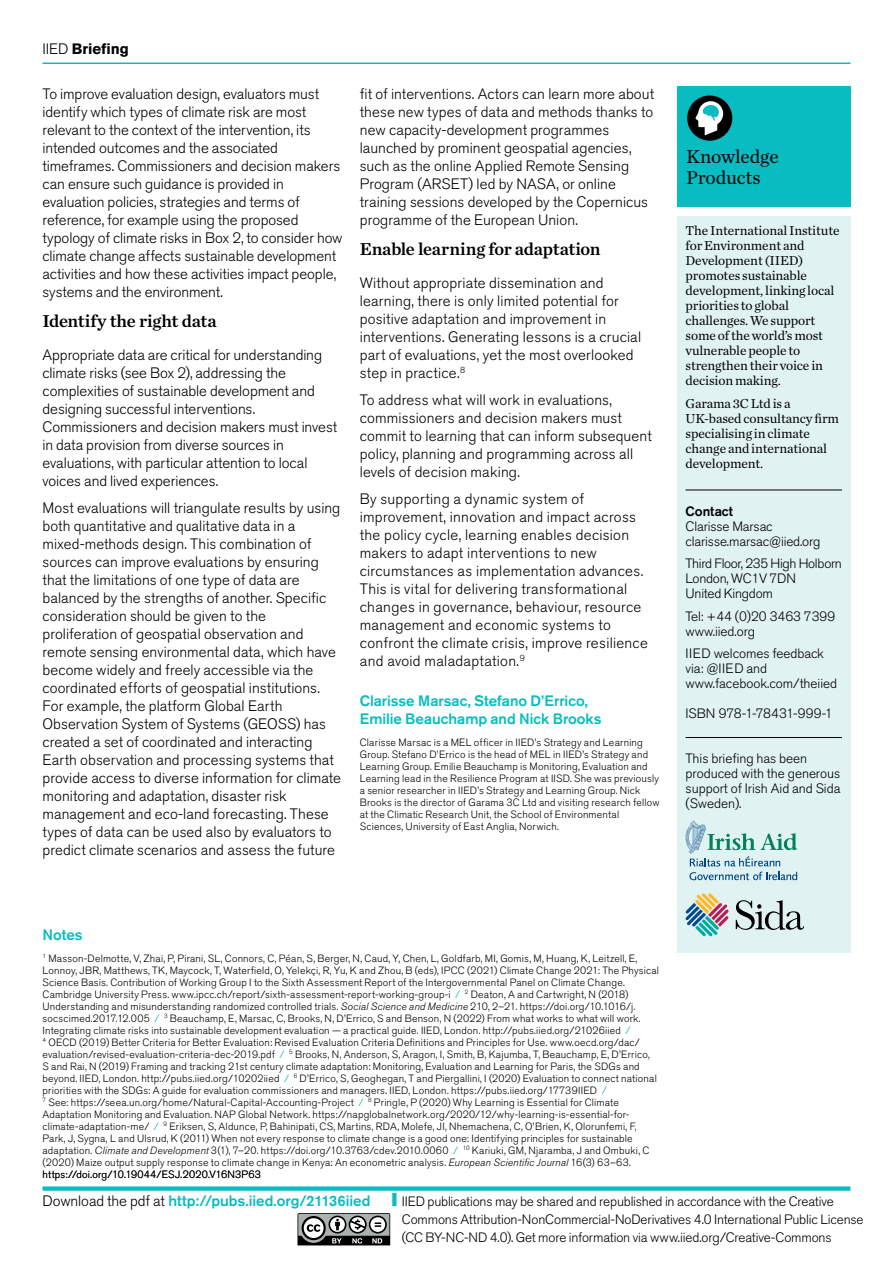
<style>
.page{position:relative;width:893px;height:1263px;background:#fff}
.page>*{position:absolute;margin:0;border:0;box-sizing:border-box;transform-origin:0 0}
.t1{font:19.5px/20.7px "Chronicle Text G1";letter-spacing:-.01em;color:#000}
.IIED_briefing_Subhea{font:18px "Chronicle Text G1 Semi";letter-spacing:-.015em;color:#000}
.IIED_briefing_Body_c{font:300 15px/18px "Akzidenz Grotesk BE";letter-spacing:.005em;color:#000}
.IIED_briefing_Author{font:500 15px/18px "Akzidenz Grotesk BE";letter-spacing:-.005em;color:#08bcc1}
.IIED_briefing_footer{font:500 15px "Akzidenz Grotesk BE";letter-spacing:-.005em;color:#08bcc1}
.IIED_briefing_header{font:700 15px "Akzidenz Grotesk BE";letter-spacing:-.005em;color:#000}
.IIED_briefing_Notes{font:500 15px "Akzidenz Grotesk BE";color:#08bcc1}
.IIED_briefing_About{font:13.5px/15px "Chronicle Text G1";letter-spacing:-.01em;color:#000}
.IIED_briefing_Contac{font:300 13.5px/15px "Akzidenz Grotesk BE";letter-spacing:-.005em;color:#000}
.IIED_briefing_footer-2{font:300 13.5px/18px "Akzidenz Grotesk BE";letter-spacing:-.01em;color:#000}
.IIED_DP_Cover_body_c{font:300 13.5px "Akzidenz Grotesk BE";letter-spacing:.005em;color:#000}
.IIED_briefing_Notes-2{font:300 10.5px/12px "Akzidenz Grotesk BE";letter-spacing:.02em;color:#000}
.IIED_briefing_Author-2{font:300 10.5px/12px "Akzidenz Grotesk BE";letter-spacing:.015em;color:#000}
.s1{font-weight:300}
.s2{font-weight:500}
.s3{color:#08bcc1}
.s4{font-style:italic}
.s5{font-weight:300;color:#000}
</style>
<div class="page">
<div style="left:677px;top:86px;width:173px;height:121px;background:#08bcc1"></div>
<div style="left:687px;top:95px;width:45px;height:46px;background:#000;border-radius:50%"></div>
<svg style="left:695px;top:101px;width:28px;height:34px"></svg>
<div style="left:677px;top:216px;width:173px;height:737px;background:#e0f2f2"></div>
<hr style="left:686px;top:490px;width:156px;height:1px;background:#000">
<hr style="left:686px;top:737px;width:156px;height:1px;background:#000">
<hr style="left:43px;top:63px;width:807px;height:1px;background:#08bcc1">
<div style="left:43px;top:1186px;width:807px;height:5px;background:#08bcc1"></div>
<svg style="left:392px;top:1193px;width:4px;height:13px"></svg>
<svg style="left:297px;top:1213px;width:93px;height:32px"></svg>
<svg style="left:686px;top:821px;width:111px;height:45px"></svg>
<svg style="left:689px;top:872px;width:108px;height:8px"></svg>
<svg style="left:686px;top:893px;width:43px;height:43px"></svg>
<svg style="left:736px;top:900px;width:68px;height:30px"></svg>
<p class="IIED_briefing_header" style="left:43px;top:40px;width:88px"><span class="s1">IIED</span> Briefing</p>
<p class="IIED_briefing_Body_c" style="left:43px;top:85px;width:302px">To improve evaluation design, evaluators must identify which types of climate risk are most relevant to the context of the intervention, its intended outcomes and the associated timeframes. Commissioners and decision makers can ensure such guidance is provided in evaluation policies, strategies and terms of reference, for example using the proposed typology of climate risks in Box 2, to consider how climate change affects sustainable development activities and how these activities impact people, systems and the environment.</p>
<p class="IIED_briefing_Subhea" style="left:43px;top:307px;width:176px">Identify the right data</p>
<p class="IIED_briefing_Body_c" style="left:43px;top:346px;width:296px">Appropriate data are critical for understanding climate risks (see Box 2), addressing the complexities of sustainable development and designing successful interventions.<br>Commissioners and decision makers must invest in data provision from diverse sources in evaluations, with particular attention to local voices and lived experiences.</p>
<p class="IIED_briefing_Body_c" style="left:43px;top:499px;width:300px">Most evaluations will triangulate results by using both quantitative and qualitative data in a mixed-methods design. This combination of sources can improve evaluations by ensuring that the limitations of one type of data are balanced by the strengths of another. Specific consideration should be given to the proliferation of geospatial observation and remote sensing environmental data, which have become widely and freely accessible via the coordinated efforts of geospatial institutions.<br>For example, the platform Global Earth Observation System of Systems (GEOSS) has created a set of coordinated and interacting Earth observation and processing systems that provide access to diverse information for climate monitoring and adaptation, disaster risk management and eco-land forecasting. These types of data can be used also by evaluators to predict climate scenarios and assess the future</p>
<p class="IIED_briefing_Body_c" style="left:360px;top:85px;width:296px">fit of interventions. Actors can learn more about these new types of data and methods thanks to new capacity-development programmes launched by prominent geospatial agencies, such as the online Applied Remote Sensing Program (ARSET) led by NASA, or online training sessions developed by the Copernicus programme of the European Union.</p>
<p class="IIED_briefing_Subhea" style="left:360px;top:235px;width:242px">Enable learning for adaptation</p>
<p class="IIED_briefing_Body_c" style="left:360px;top:274px;width:283px">Without appropriate dissemination and learning, there is only limited potential for positive adaptation and improvement in interventions. Generating lessons is a crucial part of evaluations, yet the most overlooked step in practice.<sup>8</sup></p>
<p class="IIED_briefing_Body_c" style="left:360px;top:391px;width:293px">To address what will work in evaluations, commissioners and decision makers must commit to learning that can inform subsequent policy, planning and programming across all levels of decision making.</p>
<p class="IIED_briefing_Body_c" style="left:360px;top:490px;width:290px">By supporting a dynamic system of improvement, innovation and impact across the policy cycle, learning enables decision makers to adapt interventions to new circumstances as implementation advances.<br>This is vital for delivering transformational changes in governance, behaviour, resource management and economic systems to confront the climate crisis, improve resilience and avoid maladaptation.<sup>9</sup></p>
<p class="IIED_briefing_Author" style="left:360px;top:691px;width:243px">Clarisse Marsac, Stefano D’Errico,<br>Emilie Beauchamp and Nick Brooks</p>
<p class="IIED_briefing_Author-2" style="left:360px;top:736px;width:301px">Clarisse Marsac is a MEL officer in IIED’s Strategy and Learning Group. Stefano D’Errico is the head of MEL in IIED’s Strategy and Learning Group. Emilie Beauchamp is Monitoring, Evaluation and Learning lead in the Resilience Program at IISD. She was previously a senior researcher in IIED’s Strategy and Learning Group. Nick Brooks is the director of Garama 3C Ltd and visiting research fellow at the Climatic Research Unit, the School of Environmental Sciences, University of East Anglia, Norwich.</p>
<p class="t1" style="left:686px;top:145px;width:94px">Knowledge<br>Products</p>
<p class="IIED_briefing_About" style="left:686px;top:223px;width:155px">The International Institute for Environment and<br>Development (IIED) promotes sustainable development, linking local priorities to global challenges. We support some of the world’s most vulnerable people to strengthen their voice in decision making.</p>
<p class="IIED_briefing_About" style="left:686px;top:395px;width:155px">Garama 3C Ltd is a<br>UK-based consultancy firm specialising in climate change and international development.</p>
<p class="IIED_briefing_Contac" style="left:686px;top:504px;width:136px"><span class="s2">Contact<br></span>Clarisse Marsac clarisse.marsac@iied.org</p>
<p class="IIED_briefing_Contac" style="left:686px;top:556px;width:158px">Third Floor, 235 High Holborn<br>London, WC1V 7DN<br>United Kingdom</p>
<p class="IIED_briefing_Contac" style="left:686px;top:609px;width:151px">Tel: +44 (0)20 3463 7399 www.iied.org</p>
<p class="IIED_briefing_Contac" style="left:686px;top:646px;width:153px">IIED welcomes feedback via: @IIED and www.facebook.com/theiied</p>
<p class="IIED_DP_Cover_body_c" style="left:686px;top:706px;width:149px">ISBN 978-1-78431-999-1</p>
<p class="IIED_briefing_Contac" style="left:686px;top:751px;width:156px">This briefing has been produced with the generous support of Irish Aid and Sida (Sweden).</p>
<p class="IIED_briefing_Notes" style="left:43px;top:926px;width:42px">Notes</p>
<p class="IIED_briefing_Notes-2" style="left:43px;top:952px;width:618px"><sup>1</sup> Masson-Delmotte, V, Zhai, P, Pirani, SL, Connors, C, Péan, S, Berger, N, Caud, Y, Chen, L, Goldfarb, MI, Gomis, M, Huang, K, Leitzell, E, Lonnoy, JBR, Matthews, TK, Maycock, T, Waterfield, O, Yelekçi, R, Yu, K and Zhou, B (eds), IPCC (2021) Climate Change 2021: The Physical Science Basis. Contribution of Working Group I to the Sixth Assessment Report of the Intergovernmental Panel on Climate Change.<br>Cambridge University Press. www.ipcc.ch/report/sixth-assessment-report-working-group-i <span class="s3">/</span> <sup>2</sup> Deaton, A and Cartwright, N (2018)<br>Understanding and misunderstanding randomized controlled trials. <span class="s4">Social Science and Medicine</span> 210, 2–21. https://doi.org/10.1016/j. socscimed.2017.12.005 <span class="s3">/</span> <sup>3</sup> Beauchamp, E, Marsac, C, Brooks, N, D’Errico, S and Benson, N (2022) From what works to what will work.<br>Integrating climate risks into sustainable development evaluation — a practical guide. IIED, London. http://pubs.iied.org/21026iied <span class="s3">/<br></span><sup>4</sup> OECD (2019) Better Criteria for Better Evaluation: Revised Evaluation Criteria Definitions and Principles for Use. www.oecd.org/dac/ evaluation/revised-evaluation-criteria-dec-2019.pdf <span class="s3">/</span> <sup>5</sup> Brooks, N, Anderson, S, Aragon, I, Smith, B, Kajumba, T, Beauchamp, E, D’Errico,<br>S and Rai, N (2019) Framing and tracking 21st century climate adaptation: Monitoring, Evaluation and Learning for Paris, the SDGs and beyond. IIED, London. http://pubs.iied.org/10202iied <span class="s3">/</span> <sup>6</sup> D’Errico, S, Geoghegan, T and Piergallini, I (2020) Evaluation to connect national priorities with the SDGs: A guide for evaluation commissioners and managers. IIED, London. https://pubs.iied.org/17739IIED <span class="s3">/<br></span><sup>7</sup> See: https://seea.un.org/home/Natural-Capital-Accounting-Project <span class="s3">/</span> <sup>8</sup> Pringle, P (2020) Why Learning is Essential for Climate Adaptation Monitoring and Evaluation. NAP Global Network. https://napglobalnetwork.org/2020/12/why-learning-is-essential-for&shy;climate-adaptation-me/ <span class="s3">/</span> <sup>9</sup> Eriksen, S, Aldunce, P, Bahinipati, CS, Martins, RDA, Molefe, JI, Nhemachena, C, O’Brien, K, Olorunfemi, F, Park, J, Sygna, L and Ulsrud, K (2011) When not every response to climate change is a good one: Identifying principles for sustainable adaptation. <span class="s4">Climate and Development</span> 3(1), 7–20. https://doi.org/10.3763/cdev.2010.0060 <span class="s3">/</span> <sup>10</sup> Kariuki, GM, Njaramba, J and Ombuki, C (2020) Maize output supply response to climate change in Kenya: An econometric analysis. <span class="s4">European Scientific Journal</span> 16(3) 63–63. https://doi.org/10.19044/ESJ.2020.V16N3P63</p>
<p class="IIED_briefing_footer" style="left:43px;top:1192px;width:329px"><span class="s5">Download the pdf at</span> http://pubs.iied.org/21136iied</p>
<p class="IIED_briefing_footer-2" style="left:402px;top:1193px;width:463px">IIED publications may be shared and republished in accordance with the Creative<br>Commons Attribution-NonCommercial-NoDerivatives 4.0 International Public License (CC BY-NC-ND 4.0). Get more information via www.iied.org/Creative-Commons</p>
</div>
